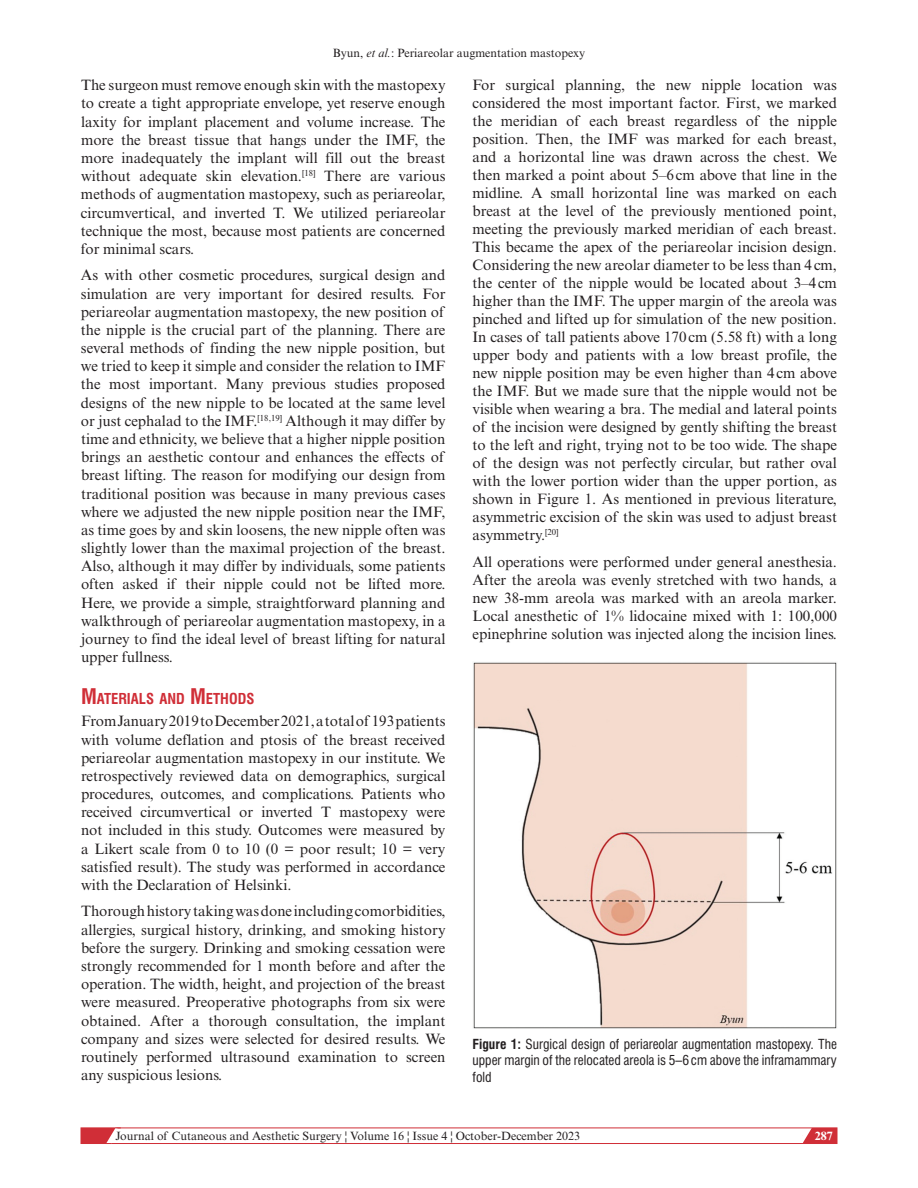
<style>
.page{position:relative;width:918px;height:1188px;background:#fff}
.page>*{position:absolute;margin:0;border:0;box-sizing:border-box;transform-origin:0 0}
.t1{font:15px/18.1px "Times New Roman MT Std";color:#231f20;text-align:justify}
.t2{font:700 condensed 14.7px "Swiss 721 BT";color:#d02e37}
.t3{font:condensed 13.5px/16.5px "Swiss 721 BT";color:#231f20;text-align:justify}
.t4{font:12px "Times New Roman MT Std";color:#231f20}
.t5{font:700 12px "Times New Roman MT Std";color:#fff}
.s1{font-style:italic}
.s2{font-size:21px}
.s3{font-weight:700}
</style>
<div class="page">
<svg style="left:798px;top:1127px;width:39px;height:15px"></svg>
<div style="left:81px;top:1128px;width:756px;height:16px;border:1px solid #d02e37"></div>
<svg style="left:81px;top:1127px;width:40px;height:17px"></svg>
<img style="left:473px;top:662px;width:364px;height:367px">
<p class="t4" style="left:333px;top:46px;width:254px">Byun, <span class="s1">et al.</span>: Periareolar augmentation mastopexy</p>
<p class="t1" style="left:81px;top:76px;width:366px">The surgeon must remove enough skin with the mastopexy to create a tight appropriate envelope, yet reserve enough laxity for implant placement and volume increase. The more the breast tissue that hangs under the IMF, the more inadequately the implant will fill out the breast without adequate skin elevation.<sup>[18]</sup> There are various methods of augmentation mastopexy, such as periareolar, circumvertical, and inverted T. We utilized periareolar technique the most, because most patients are concerned for minimal scars.</p>
<p class="t1" style="left:81px;top:266px;width:366px">As with other cosmetic procedures, surgical design and simulation are very important for desired results. For periareolar augmentation mastopexy, the new position of the nipple is the crucial part of the planning. There are several methods of finding the new nipple position, but we tried to keep it simple and consider the relation to IMF the most important. Many previous studies proposed designs of the new nipple to be located at the same level or just cephalad to the IMF.<sup>[18,19]</sup> Although it may differ by time and ethnicity, we believe that a higher nipple position brings an aesthetic contour and enhances the effects of breast lifting. The reason for modifying our design from traditional position was because in many previous cases where we adjusted the new nipple position near the IMF, as time goes by and skin loosens, the new nipple often was slightly lower than the maximal projection of the breast.<br>Also, although it may differ by individuals, some patients often asked if their nipple could not be lifted more.<br>Here, we provide a simple, straightforward planning and walkthrough of periareolar augmentation mastopexy, in a journey to find the ideal level of breast lifting for natural upper fullness.</p>
<p class="t2" style="left:81px;top:690px;width:175px"><span class="s2">M</span>ATERIALS AND <span class="s2">M</span>ETHODS</p>
<p class="t1" style="left:81px;top:712px;width:366px">From January 2019 to December 2021, a total of 193 patients with volume deflation and ptosis of the breast received periareolar augmentation mastopexy in our institute. We retrospectively reviewed data on demographics, surgical procedures, outcomes, and complications. Patients who received circumvertical or inverted T mastopexy were not included in this study. Outcomes were measured by a Likert scale from 0 to 10 (0 = poor result; 10 = very satisfied result). The study was performed in accordance with the Declaration of Helsinki.</p>
<p class="t1" style="left:81px;top:902px;width:366px">Thorough history taking was done including comorbidities, allergies, surgical history, drinking, and smoking history before the surgery. Drinking and smoking cessation were strongly recommended for 1 month before and after the operation. The width, height, and projection of the breast were measured. Preoperative photographs from six were obtained. After a thorough consultation, the implant company and sizes were selected for desired results. We routinely performed ultrasound examination to screen any suspicious lesions.</p>
<p class="t1" style="left:472px;top:76px;width:366px">For surgical planning, the new nipple location was considered the most important factor. First, we marked the meridian of each breast regardless of the nipple position. Then, the IMF was marked for each breast, and a horizontal line was drawn across the chest. We then marked a point about 5–6 cm above that line in the midline. A small horizontal line was marked on each breast at the level of the previously mentioned point, meeting the previously marked meridian of each breast.<br>This became the apex of the periareolar incision design.<br>Considering the new areolar diameter to be less than 4 cm, the center of the nipple would be located about 3–4 cm higher than the IMF. The upper margin of the areola was pinched and lifted up for simulation of the new position.<br>In cases of tall patients above 170 cm (5.58 ft) with a long upper body and patients with a low breast profile, the new nipple position may be even higher than 4 cm above the IMF. But we made sure that the nipple would not be visible when wearing a bra. The medial and lateral points of the incision were designed by gently shifting the breast to the left and right, trying not to be too wide. The shape of the design was not perfectly circular, but rather oval with the lower portion wider than the upper portion, as shown in Figure 1. As mentioned in previous literature, asymmetric excision of the skin was used to adjust breast asymmetry.<sup>[20]</sup></p>
<p class="t1" style="left:472px;top:552px;width:366px">All operations were performed under general anesthesia.<br>After the areola was evenly stretched with two hands, a new 38-mm areola was marked with an areola marker.<br>Local anesthetic of 1% lidocaine mixed with 1: 100,000 epinephrine solution was injected along the incision lines.</p>
<p class="t3" style="left:472px;top:1036px;width:366px"><span class="s3">Figure 1:</span> Surgical design of periareolar augmentation mastopexy. The upper margin of the relocated areola is 5–6 cm above the inframammary fold</p>
<p class="t4" style="left:116px;top:1129px;width:466px">Journal of Cutaneous and Aesthetic Surgery ¦ Volume 16 ¦ Issue 4 ¦ October-December 2023</p>
<p class="t5" style="left:815px;top:1128px;width:19px">287</p>
</div>
